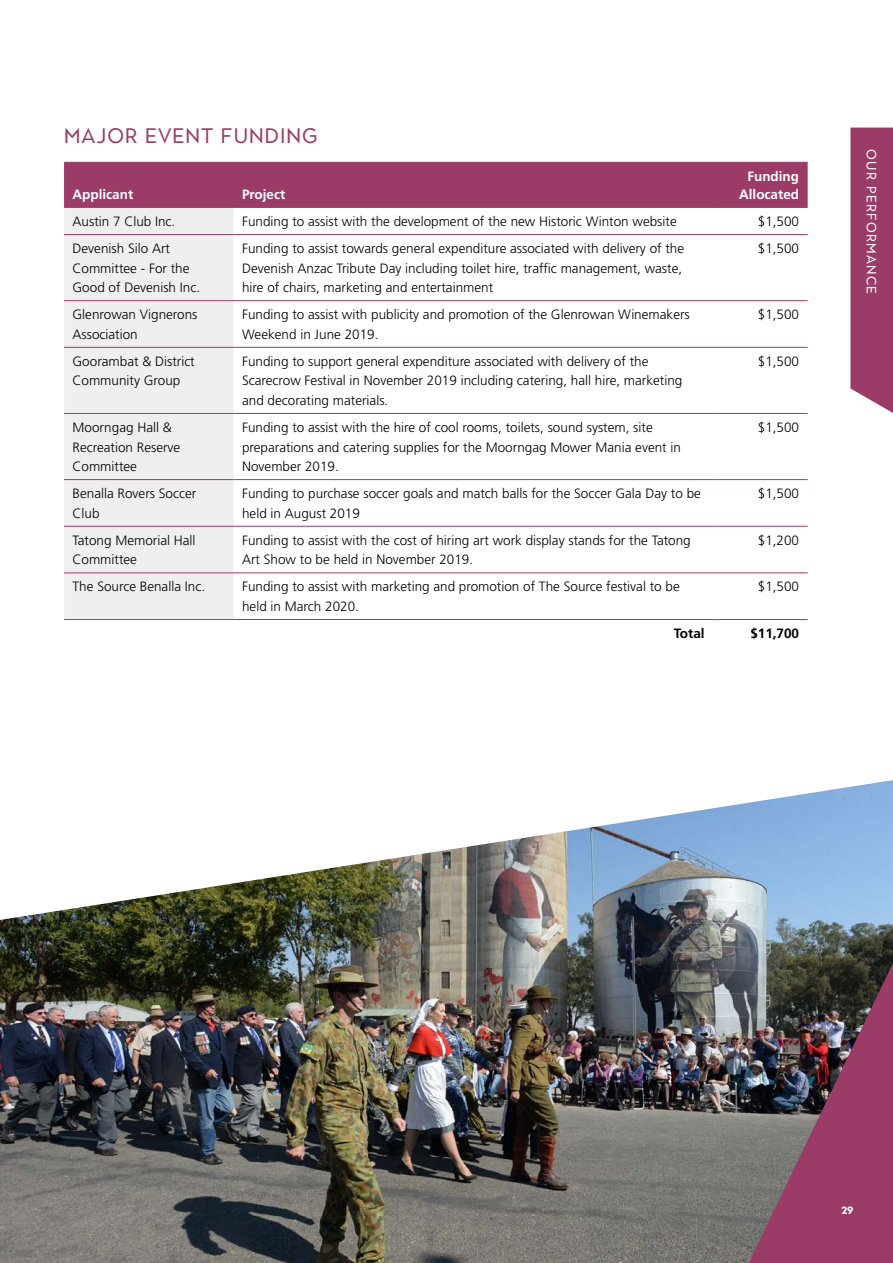
<style>
.page{position:relative;width:893px;height:1263px;background:#fff}
.page>*{position:absolute;margin:0;border:0;box-sizing:border-box;transform-origin:0 0}
.t1{font:21px "Town 10 Display";letter-spacing:.05em;color:#9b3c68}
.t2{font:300 13.5px/19.5px "Frutiger LT Std";color:#000}
.t3{font:700 13.5px/18px "Frutiger LT Std";color:#fff;text-align:right}
.t4{font:13.5px "Town 10 Display";letter-spacing:.1em;color:#fff}
.t5{font:700 13.5px "Frutiger LT Std";color:#000}
.t6{font:900 10.5px "Town 10 Display";color:#fff}
</style>
<div class="page">
<div style="left:64px;top:163px;width:744px;height:44px;background:#9b3c68"></div>
<div style="left:64px;top:208px;width:170px;height:411px;background:#efefef"></div>
<hr style="left:64px;top:162px;width:170px;height:1px;background:#9b3c68">
<hr style="left:234px;top:162px;width:479px;height:1px;background:#9b3c68">
<hr style="left:713px;top:162px;width:95px;height:1px;background:#9b3c68">
<hr style="left:64px;top:207px;width:170px;height:1px;background:#9b3c68">
<hr style="left:234px;top:207px;width:479px;height:1px;background:#9b3c68">
<hr style="left:713px;top:207px;width:95px;height:1px;background:#9b3c68">
<hr style="left:64px;top:234px;width:170px;height:1px;background:#9b3c68">
<hr style="left:64px;top:300px;width:170px;height:1px;background:#9b3c68">
<hr style="left:64px;top:347px;width:170px;height:1px;background:#9b3c68">
<hr style="left:64px;top:413px;width:170px;height:1px;background:#9b3c68">
<hr style="left:64px;top:479px;width:170px;height:1px;background:#9b3c68">
<hr style="left:64px;top:526px;width:170px;height:1px;background:#9b3c68">
<hr style="left:64px;top:573px;width:170px;height:1px;background:#9b3c68">
<hr style="left:64px;top:619px;width:170px;height:1px;background:#9b3c68">
<hr style="left:234px;top:234px;width:479px;height:1px;background:#9b3c68">
<hr style="left:234px;top:300px;width:479px;height:1px;background:#9b3c68">
<hr style="left:234px;top:347px;width:479px;height:1px;background:#9b3c68">
<hr style="left:234px;top:413px;width:479px;height:1px;background:#9b3c68">
<hr style="left:234px;top:479px;width:479px;height:1px;background:#9b3c68">
<hr style="left:234px;top:526px;width:479px;height:1px;background:#9b3c68">
<hr style="left:234px;top:573px;width:479px;height:1px;background:#9b3c68">
<hr style="left:234px;top:619px;width:479px;height:1px;background:#9b3c68">
<hr style="left:713px;top:234px;width:95px;height:1px;background:#9b3c68">
<hr style="left:713px;top:300px;width:95px;height:1px;background:#9b3c68">
<hr style="left:713px;top:347px;width:95px;height:1px;background:#9b3c68">
<hr style="left:713px;top:413px;width:95px;height:1px;background:#9b3c68">
<hr style="left:713px;top:479px;width:95px;height:1px;background:#9b3c68">
<hr style="left:713px;top:526px;width:95px;height:1px;background:#9b3c68">
<hr style="left:713px;top:573px;width:95px;height:1px;background:#9b3c68">
<hr style="left:713px;top:619px;width:95px;height:1px;background:#9b3c68">
<img style="left:0;top:780px;width:893px;height:483px">
<img style="left:749px;top:963px;width:144px;height:300px">
<div style="left:850px;top:128px;width:43px;height:285px;background:#9b3c68"></div>
<h1 class="t1" style="left:64px;top:124px;width:255px">MAJOR EVENT FUNDING</h1>
<p class="t3" style="left:73px;top:185px;width:62px">Applicant</p>
<p class="t3" style="left:242px;top:185px;width:45px">Project</p>
<p class="t3" style="left:739px;top:167px;width:62px">Funding<br>Allocated</p>
<p class="t2" style="left:73px;top:212px;width:104px">Austin 7 Club Inc.</p>
<p class="t2" style="left:242px;top:212px;width:436px">Funding to assist with the development of the new Historic Winton website</p>
<p class="t2" style="left:758px;top:212px;width:43px">$1,500</p>
<p class="t2" style="left:73px;top:239px;width:129px">Devenish Silo Art<br>Committee - For the<br>Good of Devenish Inc.</p>
<p class="t2" style="left:242px;top:239px;width:444px">Funding to assist towards general expenditure associated with delivery of the<br>Devenish Anzac Tribute Day including toilet hire, traffic management, waste, hire of chairs, marketing and entertainment</p>
<p class="t2" style="left:758px;top:239px;width:43px">$1,500</p>
<p class="t2" style="left:73px;top:305px;width:126px">Glenrowan Vignerons<br>Association</p>
<p class="t2" style="left:242px;top:305px;width:449px">Funding to assist with publicity and promotion of the Glenrowan Winemakers<br>Weekend in June 2019.</p>
<p class="t2" style="left:758px;top:305px;width:43px">$1,500</p>
<p class="t2" style="left:73px;top:352px;width:124px">Goorambat &amp; District<br>Community Group</p>
<p class="t2" style="left:242px;top:352px;width:442px">Funding to support general expenditure associated with delivery of the<br>Scarecrow Festival in November 2019 including catering, hall hire, marketing and decorating materials.</p>
<p class="t2" style="left:758px;top:352px;width:43px">$1,500</p>
<p class="t2" style="left:73px;top:418px;width:109px">Moorngag Hall &amp;<br>Recreation Reserve<br>Committee</p>
<p class="t2" style="left:242px;top:418px;width:440px">Funding to assist with the hire of cool rooms, toilets, sound system, site preparations and catering supplies for the Moorngag Mower Mania event in<br>November 2019.</p>
<p class="t2" style="left:758px;top:418px;width:43px">$1,500</p>
<p class="t2" style="left:73px;top:484px;width:125px">Benalla Rovers Soccer<br>Club</p>
<p class="t2" style="left:242px;top:484px;width:460px">Funding to purchase soccer goals and match balls for the Soccer Gala Day to be held in August 2019</p>
<p class="t2" style="left:758px;top:484px;width:43px">$1,500</p>
<p class="t2" style="left:73px;top:531px;width:125px">Tatong Memorial Hall<br>Committee</p>
<p class="t2" style="left:242px;top:531px;width:450px">Funding to assist with the cost of hiring art work display stands for the Tatong<br>Art Show to be held in November 2019.</p>
<p class="t2" style="left:758px;top:531px;width:43px">$1,200</p>
<p class="t2" style="left:73px;top:577px;width:134px">The Source Benalla Inc.</p>
<p class="t2" style="left:242px;top:577px;width:439px">Funding to assist with marketing and promotion of The Source festival to be held in March 2020.</p>
<p class="t2" style="left:758px;top:577px;width:43px">$1,500</p>
<p class="t5" style="left:674px;top:625px;width:32px">Total</p>
<p class="t5" style="left:750px;top:625px;width:50px">$11,700</p>
<p class="t4" style="left:879px;top:149px;width:147px;rotate:90deg">OUR PERFORMANCE</p>
<p class="t6" style="left:841px;top:1204px;width:14px">29</p>
</div>
